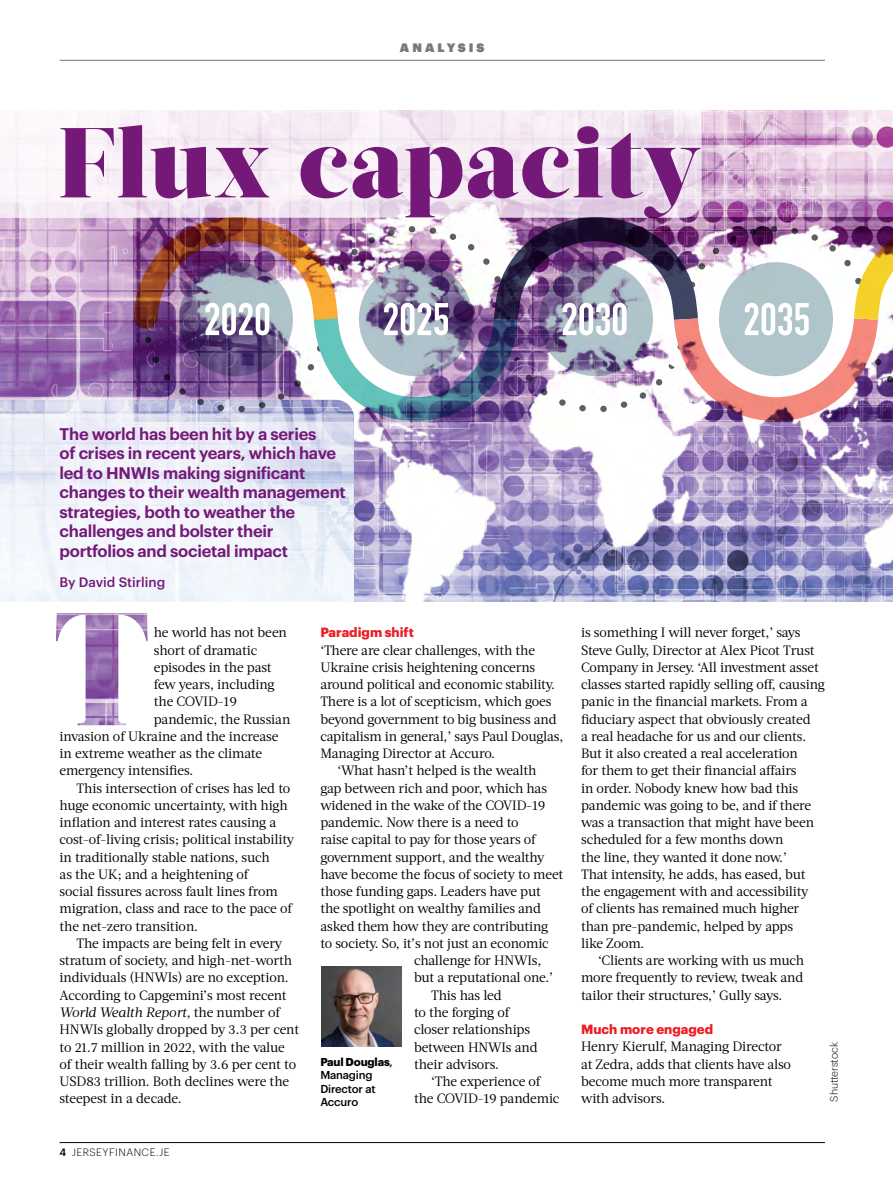
<style>
.page{position:relative;width:893px;height:1191px;background:#fff}
.page>*{position:absolute;margin:0;border:0;box-sizing:border-box;transform-origin:0 0}
.t1{font:900 99px "Acta Display";letter-spacing:.02em;color:#751978}
.t2{font:600 16.5px/19.5px "Graphik";letter-spacing:-.015em;color:#751978}
.t3{font:13.5px/17.2px "Acta";letter-spacing:-.015em;color:#000}
.t4{font:italic 13.5px "Acta";letter-spacing:-.015em;color:#000}
.t5{font:500 13.5px "Graphik";color:#751978}
.t6{font:700 13.2px "Graphik";color:#ed1d24}
.t7{font:12px "Graphik Super";letter-spacing:.255em;color:#77787b}
.t8{font:500 11.25px/13.2px "Graphik";letter-spacing:-.015em;color:#000}
.t9{font:300 10.5px "Graphik";letter-spacing:.035em;color:#000}
.t10{font:300 10.5px "Graphik";letter-spacing:-.01em;color:#000}
.s1{font-style:normal}
.s2{font-weight:500}
.s3{font-weight:700}
</style>
<div class="page">
<hr style="left:60px;top:1142px;width:765px;height:1px;background:#000">
<img style="left:0;top:111px;width:893px;height:491px">
<hr style="left:60px;top:60px;width:765px;height:1px;background:#77787b">
<img style="left:321px;top:966px;width:80px;height:80px">
<img style="left:56px;top:613px;width:92px;height:112px">
<img style="left:0;top:400px;width:354px;height:202px">
<svg style="left:0;top:110px;width:702px;height:108px;fill:#f6ecf5"></svg>
<img style="left:134px;top:217px;width:759px;height:204px">
<p class="t7" style="left:400px;top:39px;width:86px">ANALYSIS</p>
<h1 class="t1" style="left:58px;top:103px;width:644px">Flux capacity</h1>
<p class="t2" style="left:60px;top:422px;width:288px">The world has been hit by a series<br>of crises in recent years, which have led to HNWIs making significant changes to their wealth management strategies, both to weather the challenges and bolster their portfolios and societal impact</p>
<p class="t5" style="left:60px;top:571px;width:107px">By David Stirling</p>
<p class="t3" style="left:154px;top:624px;width:135px">he world has not been</p>
<p class="t3" style="left:154px;top:641px;width:105px">short of dramatic</p>
<p class="t3" style="left:154px;top:658px;width:119px">episodes in the past</p>
<p class="t3" style="left:154px;top:676px;width:122px">few years, including</p>
<p class="t3" style="left:154px;top:693px;width:85px">the COVID‑19</p>
<p class="t3" style="left:154px;top:710px;width:138px">pandemic, the Russian</p>
<p class="t3" style="left:60px;top:727px;width:220px">invasion of Ukraine and the increase</p>
<p class="t3" style="left:60px;top:745px;width:204px">in extreme weather as the climate</p>
<p class="t3" style="left:60px;top:762px;width:135px">emergency intensifies.</p>
<p class="t3" style="left:77px;top:779px;width:215px">This intersection of crises has led to</p>
<p class="t3" style="left:60px;top:796px;width:230px">huge economic uncertainty, with high</p>
<p class="t3" style="left:60px;top:814px;width:218px">inflation and interest rates causing a</p>
<p class="t3" style="left:60px;top:831px;width:236px">cost‑of‑living crisis; political instability</p>
<p class="t3" style="left:60px;top:848px;width:212px">in traditionally stable nations, such</p>
<p class="t3" style="left:60px;top:865px;width:190px">as the UK; and a heightening of</p>
<p class="t3" style="left:60px;top:883px;width:220px">social fissures across fault lines from</p>
<p class="t3" style="left:60px;top:900px;width:234px">migration, class and race to the pace of</p>
<p class="t3" style="left:60px;top:917px;width:140px">the net‑zero transition.</p>
<p class="t3" style="left:77px;top:934px;width:207px">The impacts are being felt in every</p>
<p class="t3" style="left:60px;top:952px;width:234px">stratum of society, and high‑net‑worth</p>
<p class="t3" style="left:60px;top:969px;width:231px">individuals (HNWIs) are no exception.</p>
<p class="t3" style="left:60px;top:986px;width:229px">According to Capgemini’s most recent</p>
<p class="t4" style="left:60px;top:1004px;width:222px">World Wealth Report<span class="s1">, the number of</span></p>
<p class="t3" style="left:60px;top:1021px;width:241px">HNWIs globally dropped by 3.3 per cent</p>
<p class="t3" style="left:60px;top:1038px;width:227px">to 21.7 million in 2022, with the value</p>
<p class="t3" style="left:60px;top:1055px;width:238px">of their wealth falling by 3.6 per cent to</p>
<p class="t3" style="left:60px;top:1072px;width:231px">USD83 trillion. Both declines were the</p>
<p class="t3" style="left:60px;top:1090px;width:124px">steepest in a decade.</p>
<p class="t9" style="left:60px;top:1144px;width:112px"><span class="s2">4</span> JERSEYFINANCE.JE</p>
<p class="t6" style="left:320px;top:622px;width:95px">Paradigm shift</p>
<p class="t3" style="left:320px;top:641px;width:216px">‘There are clear challenges, with the</p>
<p class="t3" style="left:320px;top:658px;width:216px">Ukraine crisis heightening concerns</p>
<p class="t3" style="left:320px;top:676px;width:236px">around political and economic stability.</p>
<p class="t3" style="left:320px;top:693px;width:233px">There is a lot of scepticism, which goes</p>
<p class="t3" style="left:320px;top:710px;width:238px">beyond government to big business and</p>
<p class="t3" style="left:320px;top:727px;width:245px">capitalism in general,’ says Paul Douglas,</p>
<p class="t3" style="left:320px;top:745px;width:176px">Managing Director at Accuro.</p>
<p class="t3" style="left:337px;top:762px;width:200px">‘What hasn’t helped is the wealth</p>
<p class="t3" style="left:320px;top:779px;width:228px">gap between rich and poor, which has</p>
<p class="t3" style="left:320px;top:796px;width:227px">widened in the wake of the COVID‑19</p>
<p class="t3" style="left:320px;top:814px;width:200px">pandemic. Now there is a need to</p>
<p class="t3" style="left:320px;top:831px;width:217px">raise capital to pay for those years of</p>
<p class="t3" style="left:320px;top:848px;width:226px">government support, and the wealthy</p>
<p class="t3" style="left:320px;top:865px;width:244px">have become the focus of society to meet</p>
<p class="t3" style="left:320px;top:883px;width:222px">those funding gaps. Leaders have put</p>
<p class="t3" style="left:320px;top:900px;width:222px">the spotlight on wealthy families and</p>
<p class="t3" style="left:320px;top:917px;width:230px">asked them how they are contributing</p>
<p class="t3" style="left:320px;top:934px;width:230px">to society. So, it’s not just an economic</p>
<p class="t3" style="left:414px;top:952px;width:129px">challenge for HNWIs,</p>
<p class="t3" style="left:414px;top:969px;width:141px">but a reputational one.’</p>
<p class="t3" style="left:431px;top:986px;width:72px">This has led</p>
<p class="t3" style="left:414px;top:1003px;width:97px">to the forging of</p>
<p class="t3" style="left:414px;top:1021px;width:118px">closer relationships</p>
<p class="t3" style="left:414px;top:1038px;width:125px">between HNWIs and</p>
<p class="t3" style="left:414px;top:1055px;width:87px">their advisors.</p>
<p class="t3" style="left:431px;top:1072px;width:111px">‘The experience of</p>
<p class="t3" style="left:414px;top:1090px;width:147px">the COVID‑19 pandemic</p>
<p class="t8" style="left:320px;top:1054px;width:74px"><span class="s3">Paul Douglas</span>,<br>Managing<br>Director at<br>Accuro</p>
<p class="t3" style="left:581px;top:624px;width:221px">is something I will never forget,’ says</p>
<p class="t3" style="left:581px;top:641px;width:235px">Steve Gully, Director at Alex Picot Trust</p>
<p class="t3" style="left:581px;top:658px;width:239px">Company in Jersey. ‘All investment asset</p>
<p class="t3" style="left:581px;top:676px;width:245px">classes started rapidly selling off, causing</p>
<p class="t3" style="left:581px;top:693px;width:228px">panic in the financial markets. From a</p>
<p class="t3" style="left:581px;top:710px;width:231px">fiduciary aspect that obviously created</p>
<p class="t3" style="left:581px;top:727px;width:227px">a real headache for us and our clients.</p>
<p class="t3" style="left:581px;top:745px;width:218px">But it also created a real acceleration</p>
<p class="t3" style="left:581px;top:762px;width:217px">for them to get their financial affairs</p>
<p class="t3" style="left:581px;top:779px;width:219px">in order. Nobody knew how bad this</p>
<p class="t3" style="left:581px;top:796px;width:232px">pandemic was going to be, and if there</p>
<p class="t3" style="left:581px;top:814px;width:234px">was a transaction that might have been</p>
<p class="t3" style="left:581px;top:831px;width:204px">scheduled for a few months down</p>
<p class="t3" style="left:581px;top:848px;width:207px">the line, they wanted it done now.’</p>
<p class="t3" style="left:581px;top:865px;width:226px">That intensity, he adds, has eased, but</p>
<p class="t3" style="left:581px;top:883px;width:229px">the engagement with and accessibility</p>
<p class="t3" style="left:581px;top:900px;width:220px">of clients has remained much higher</p>
<p class="t3" style="left:581px;top:917px;width:214px">than pre‑pandemic, helped by apps</p>
<p class="t3" style="left:581px;top:934px;width:65px">like Zoom.</p>
<p class="t3" style="left:598px;top:952px;width:207px">‘Clients are working with us much</p>
<p class="t3" style="left:581px;top:969px;width:224px">more frequently to review, tweak and</p>
<p class="t3" style="left:581px;top:986px;width:203px">tailor their structures,’ Gully says.</p>
<p class="t6" style="left:581px;top:1019px;width:133px">Much more engaged</p>
<p class="t3" style="left:581px;top:1038px;width:211px">Henry Kierulf, Managing Director at Zedra, adds that clients have also become much more transparent with advisors.</p>
<p class="t10" style="left:826px;top:1101px;width:61px;rotate:-90deg">Shutterstock</p>
</div>
